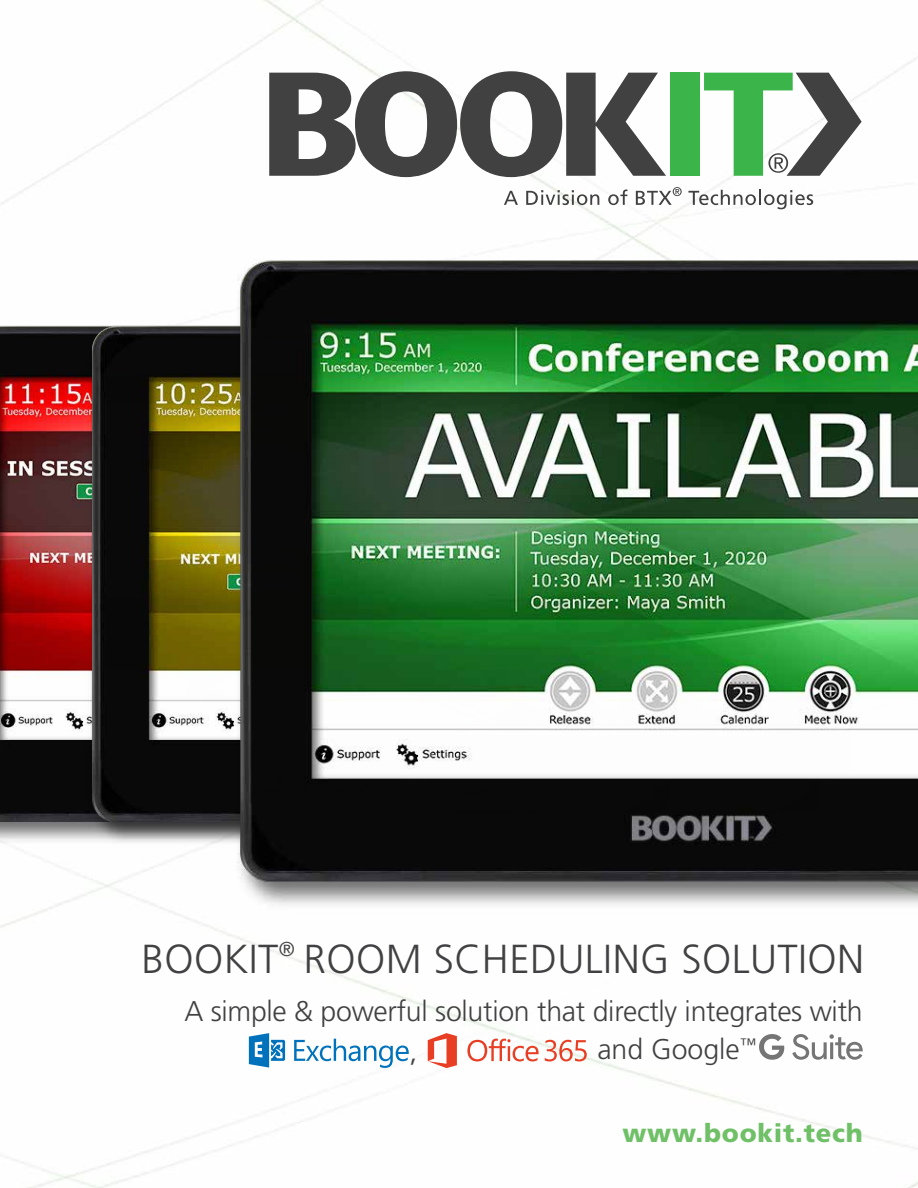
<style>
.page{position:relative;width:918px;height:1188px;background:#fff}
.page>*{position:absolute;margin:0;border:0;box-sizing:border-box;transform-origin:0 0}
.t1{font:300 40.5px "Frutiger LT Std";letter-spacing:.01em;color:#414042}
.t2{font:300 28.5px/39.9px "Frutiger LT Std";letter-spacing:-.01em;color:#414042}
.t3{font:900 25.5px "Frutiger LT Std";letter-spacing:.03em;color:#6fc067}
</style>
<div class="page">
<img style="left:0;top:0;width:918px;height:1188px">
<div style="left:671px;top:73px;width:29px;height:103px;background:#3bb54a"></div>
<svg style="left:269px;top:71px;width:397px;height:106px"></svg>
<svg style="left:504px;top:191px;width:14px;height:14px"></svg>
<svg style="left:526px;top:190px;width:73px;height:15px"></svg>
<svg style="left:608px;top:190px;width:20px;height:15px"></svg>
<svg style="left:636px;top:187px;width:46px;height:18px"></svg>
<svg style="left:688px;top:190px;width:125px;height:19px"></svg>
<svg style="left:704px;top:73px;width:158px;height:103px"></svg>
<svg style="left:759px;top:1034px;width:25px;height:26px"></svg>
<svg style="left:792px;top:1034px;width:71px;height:26px"></svg>
<svg style="left:467px;top:1039px;width:72px;height:22px"></svg>
<svg style="left:545px;top:1040px;width:42px;height:21px"></svg>
<svg style="left:428px;top:1033px;width:29px;height:35px"></svg>
<svg style="left:294px;top:1039px;width:115px;height:29px"></svg>
<svg style="left:249px;top:1033px;width:36px;height:35px"></svg>
<img style="left:0;top:314px;width:59px;height:546px">
<img style="left:59px;top:314px;width:149px;height:546px">
<img style="left:208px;top:245px;width:710px;height:684px">
<h1 class="t1" style="left:142px;top:936px;width:724px">BOOKIT<sup>®</sup> ROOM SCHEDULING SOLUTION</h1>
<p class="t2" style="left:409px;top:992px;width:455px;text-indent:-225px">A simple &amp; powerful solution that directly integrates with ,</p>
<p class="t2" style="left:597px;top:1030px;width:160px">and Google<sup>™</sup></p>
<p class="t3" style="left:622px;top:1118px;width:242px">www.bookit.tech</p>
</div>
